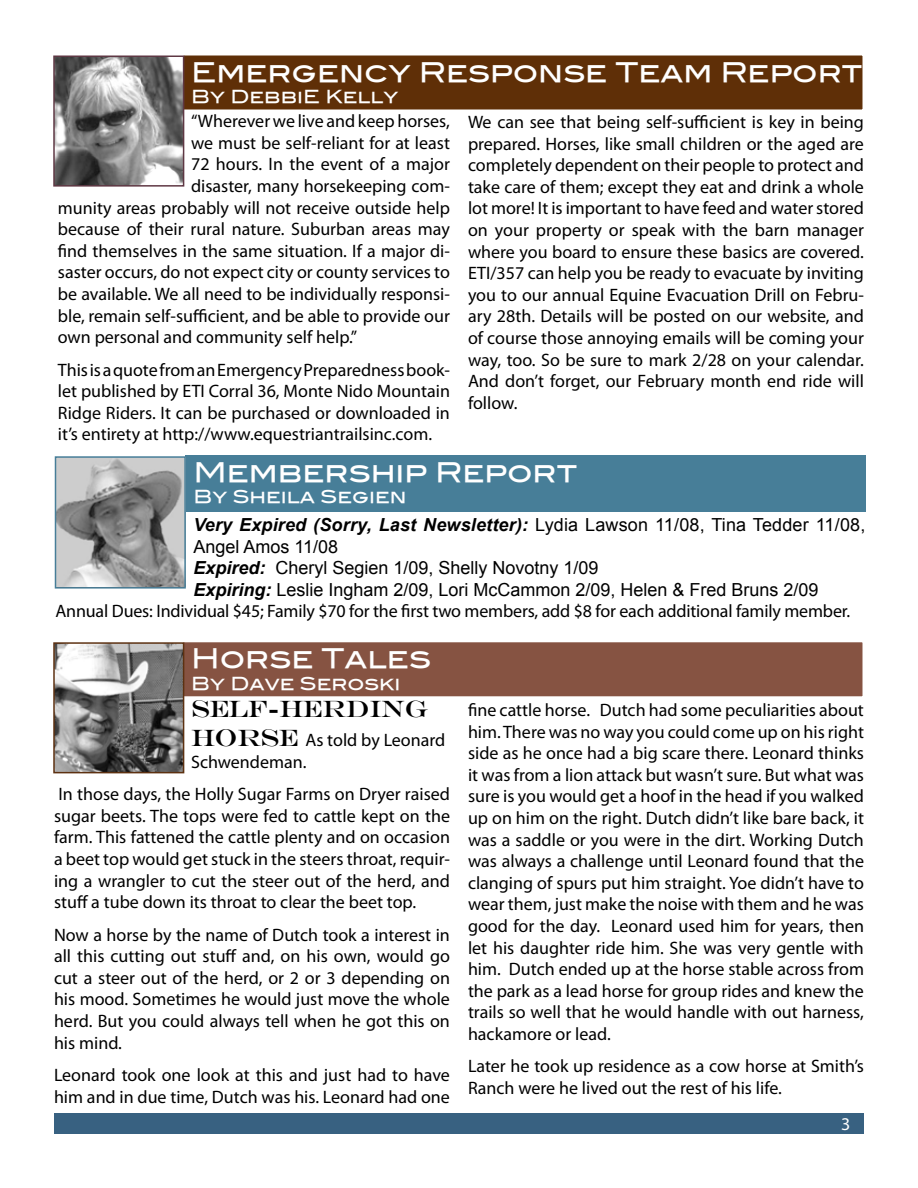
<style>
.page{position:relative;width:918px;height:1188px;background:#fff}
.page>*{position:absolute;margin:0;border:0;box-sizing:border-box;transform-origin:0 0}
.t1{font:27px "Blair Md ITCTT Medium";color:#fff}
.t2{font:24px "Engravers";letter-spacing:-.02em;color:#000}
.t3{font:18px/21.6px "Myriad Pro";color:#000;text-align:justify}
.t4{font:18px/21.6px "Arial";color:#000}
.t5{font:18px "Blair Md ITCTT Medium";color:#fff}
.s1{font-weight:700;font-style:italic}
.s2{font-family:"Engravers";font-size:24px}
</style>
<div class="page">
<div style="left:54px;top:1113px;width:810px;height:21px;background:#386181"></div>
<div style="left:185px;top:456px;width:681px;height:56px;background:#477e98"></div>
<img style="left:58px;top:459px;width:125px;height:127px">
<div style="left:55px;top:456px;width:131px;height:133px;border:2px solid #477e98"></div>
<div style="left:183px;top:55px;width:680px;height:55px;background:#5f2f07"></div>
<div style="left:182px;top:54px;width:682px;height:57px;border:2px solid #fff"></div>
<img style="left:56px;top:59px;width:125px;height:125px">
<div style="left:53px;top:56px;width:131px;height:131px;border:2px solid #5f3844"></div>
<div style="left:183px;top:642px;width:680px;height:55px;background:#865342"></div>
<div style="left:182px;top:641px;width:682px;height:57px;border:2px solid #fff"></div>
<img style="left:56px;top:645px;width:125px;height:125px">
<div style="left:53px;top:642px;width:131px;height:131px;border:2px solid #5d3111"></div>
<h1 class="t1" style="left:191px;top:50px;width:673px">Emergency Response Team Report</h1>
<p class="t5" style="left:191px;top:82px;width:209px">By DebbiE Kelly</p>
<p class="t3" style="left:191px;top:110px;width:260px">“Wherever we live and keep horses,</p>
<p class="t3" style="left:191px;top:132px;width:260px">we must be self-reliant for at least</p>
<p class="t3" style="left:191px;top:153px;width:260px">72 hours. In the event of a major</p>
<p class="t3" style="left:191px;top:175px;width:260px">disaster, many horsekeeping com-</p>
<p class="t3" style="left:58px;top:196px;width:394px">munity areas probably will not receive outside help</p>
<p class="t3" style="left:58px;top:218px;width:394px">because of their rural nature. Suburban areas may</p>
<p class="t3" style="left:58px;top:240px;width:394px">find themselves in the same situation. If a major di-</p>
<p class="t3" style="left:58px;top:261px;width:394px">saster occurs, do not expect city or county services to</p>
<p class="t3" style="left:58px;top:283px;width:394px">be available. We all need to be individually responsi-</p>
<p class="t3" style="left:58px;top:304px;width:394px">ble, remain self-sufficient, and be able to provide our</p>
<p class="t3" style="left:58px;top:326px;width:301px">own personal and community self help.”</p>
<p class="t3" style="left:58px;top:358px;width:394px">This is a quote from an Emergency Preparedness book&shy;let published by ETI Corral 36, Monte Nido Mountain Ridge Riders. It can be purchased or downloaded in it’s entirety at http://www.equestriantrailsinc.com.</p>
<p class="t3" style="left:468px;top:111px;width:398px">We can see that being self-sufficient is key in being prepared. Horses, like small children or the aged are completely dependent on their people to protect and take care of them; except they eat and drink a whole lot more! It is important to have feed and water stored on your property or speak with the barn manager where you board to ensure these basics are covered.<br>ETI/357 can help you be ready to evacuate by inviting you to our annual Equine Evacuation Drill on Febru&shy;ary 28th. Details will be posted on our website, and of course those annoying emails will be coming your way, too. So be sure to mark 2/28 on your calendar.<br>And don’t forget, our February month end ride will follow.</p>
<h1 class="t1" style="left:193px;top:450px;width:385px">Membership Report</h1>
<p class="t5" style="left:193px;top:482px;width:215px">By Sheila Segien</p>
<p class="t4" style="left:193px;top:514px;width:674px"><span class="s1">Very Expired (Sorry, Last Newsletter):</span> Lydia Lawson 11/08, Tina Tedder 11/08, Angel Amos 11/08<br><span class="s1">Expired:</span> Cheryl Segien 1/09, Shelly Novotny 1/09<br><span class="s1">Expiring:</span> Leslie Ingham 2/09, Lori McCammon 2/09, Helen &amp; Fred Bruns 2/09</p>
<p class="t3" style="left:56px;top:600px;width:796px">Annual Dues: Individual $45; Family $70 for the first two members, add $8 for each additional family member.</p>
<h1 class="t1" style="left:191px;top:637px;width:241px">Horse Tales</h1>
<p class="t5" style="left:191px;top:669px;width:211px">By Dave Seroski</p>
<h2 class="t2" style="left:191px;top:695px;width:239px">SELF-HERDING</h2>
<p class="t3" style="left:191px;top:729px;width:256px"><span class="s2">HORSE</span> As told by Leonard<br>Schwendeman.</p>
<p class="t3" style="left:54px;top:783px;width:398px">In those days, the Holly Sugar Farms on Dryer raised sugar beets. The tops were fed to cattle kept on the farm. This fattened the cattle plenty and on occasion a beet top would get stuck in the steers throat, requir&shy;ing a wrangler to cut the steer out of the herd, and stuff a tube down its throat to clear the beet top.</p>
<p class="t3" style="left:54px;top:924px;width:398px">Now a horse by the name of Dutch took a interest in all this cutting out stuff and, on his own, would go cut a steer out of the herd, or 2 or 3 depending on his mood. Sometimes he would just move the whole herd. But you could always tell when he got this on his mind.</p>
<p class="t3" style="left:54px;top:1064px;width:397px">Leonard took one look at this and just had to have him and in due time, Dutch was his. Leonard had one</p>
<p class="t3" style="left:468px;top:699px;width:398px">fine cattle horse. Dutch had some peculiarities about him. There was no way you could come up on his right side as he once had a big scare there. Leonard thinks it was from a lion attack but wasn’t sure. But what was sure is you would get a hoof in the head if you walked up on him on the right. Dutch didn’t like bare back, it was a saddle or you were in the dirt. Working Dutch was always a challenge until Leonard found that the clanging of spurs put him straight. Yoe didn’t have to wear them, just make the noise with them and he was good for the day. Leonard used him for years, then let his daughter ride him. She was very gentle with him. Dutch ended up at the horse stable across from the park as a lead horse for group rides and knew the trails so well that he would handle with out harness, hackamore or lead.</p>
<p class="t3" style="left:468px;top:1055px;width:398px">Later he took up residence as a cow horse at Smith’s<br>Ranch were he lived out the rest of his life.</p>
</div>
